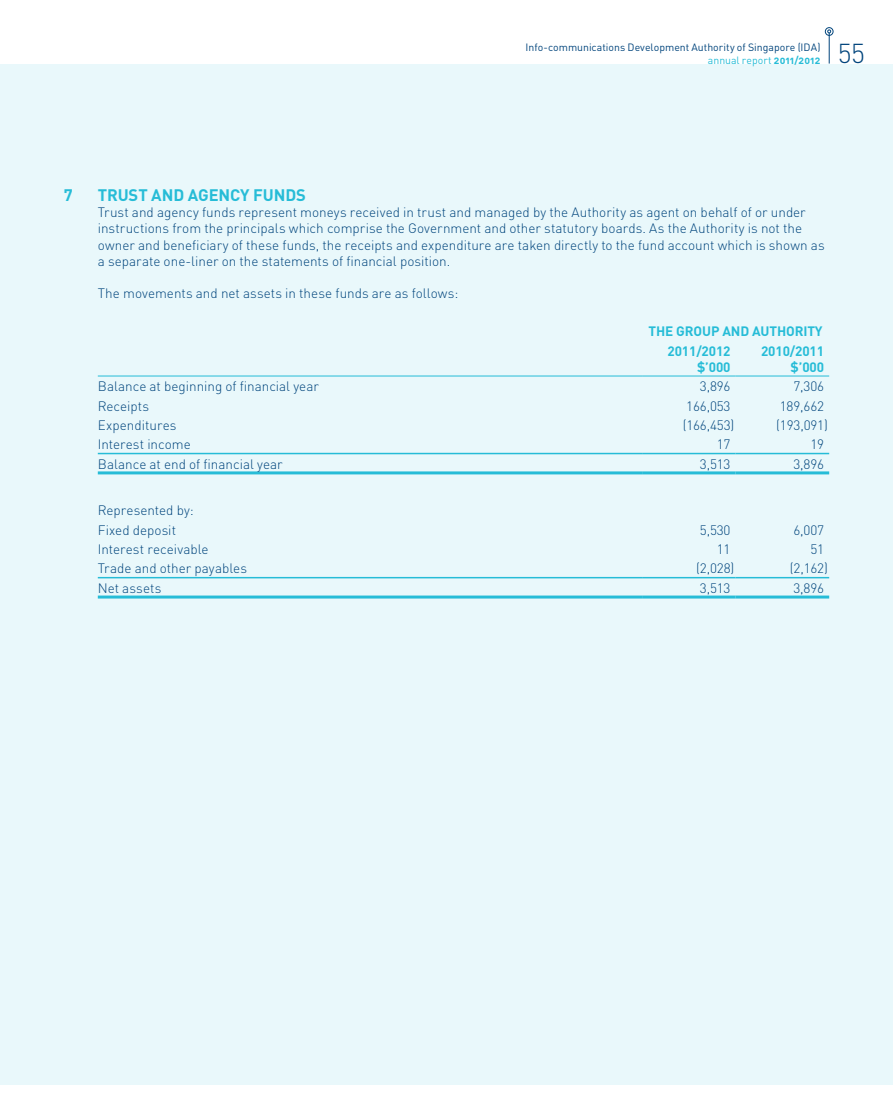
<style>
.page{position:relative;width:893px;height:1106px;background:#fff}
.page>*{position:absolute;margin:0;border:0;box-sizing:border-box;transform-origin:0 0}
.t1{font:300 27px "DIN";color:#00447c}
.t2{font:700 16.5px "DIN";color:#26bcd7}
.t3{font:300 13.5px/16.2px "DIN";color:#00447c}
.t4{font:700 13.5px/19.6px "DIN";letter-spacing:-.01em;color:#26bcd7}
.t5{font:10.5px/12.6px "DIN";color:#00447c;text-align:right}
.s1{color:#26bcd7}
.s2{font-family:"DIN Bold Alternate";color:#26bcd7}
</style>
<div class="page">
<div style="left:0;top:64px;width:893px;height:1020px;background:#e9f8fb"></div>
<hr style="left:98px;top:471px;width:544px;height:3px;background:#26bcd7">
<hr style="left:642px;top:471px;width:94px;height:3px;background:#26bcd7">
<hr style="left:736px;top:471px;width:93px;height:3px;background:#26bcd7">
<hr style="left:98px;top:453px;width:544px;height:1px;background:#26bcd7">
<hr style="left:642px;top:453px;width:94px;height:1px;background:#26bcd7">
<hr style="left:736px;top:453px;width:93px;height:1px;background:#26bcd7">
<hr style="left:98px;top:577px;width:544px;height:1px;background:#26bcd7">
<hr style="left:642px;top:577px;width:94px;height:1px;background:#26bcd7">
<hr style="left:736px;top:577px;width:93px;height:1px;background:#26bcd7">
<hr style="left:98px;top:595px;width:544px;height:3px;background:#26bcd7">
<hr style="left:642px;top:595px;width:94px;height:3px;background:#26bcd7">
<hr style="left:736px;top:595px;width:93px;height:3px;background:#26bcd7">
<hr style="left:98px;top:375px;width:544px;height:1px;background:#26bcd7">
<hr style="left:642px;top:375px;width:94px;height:1px;background:#26bcd7">
<hr style="left:736px;top:375px;width:93px;height:1px;background:#26bcd7">
<hr style="left:829px;top:33px;width:1px;height:31px;background:#00447c">
<div style="left:825px;top:27px;width:8px;height:9px;border:1px solid #00447c;border-radius:50%"></div>
<p class="t5" style="left:526px;top:41px;width:296px">Info-communications Development Authority of Singapore (IDA) <span class="s1">annual report</span> <span class="s2">2011/2012</span></p>
<h1 class="t1" style="left:838px;top:37px;width:29px">55</h1>
<p class="t2" style="left:64px;top:184px;width:24px">7 TRU</p>
<p class="t2" style="left:129px;top:184px;width:35px">ST AND</p>
<p class="t2" style="left:188px;top:184px;width:12px">AGENCY</p>
<p class="t2" style="left:253px;top:184px;width:22px">FUND</p>
<p class="t2" style="left:296px;top:184px;width:11px">S</p>
<p class="t3" style="left:98px;top:204px;width:728px">Trust and agency funds represent moneys received in trust and managed by the Authority as agent on behalf of or under instructions from the principals which comprise the Government and other statutory boards. As the Authority is not the owner and beneficiary of these funds, the receipts and expenditure are taken directly to the fund account which is shown as a separate one-liner on the statements of financial position.</p>
<p class="t3" style="left:98px;top:285px;width:362px">The movements and net assets in these funds are as follows:</p>
<p class="t4" style="left:667px;top:320px;width:157px;text-indent:-19px">THE GROUP AND AUTHORITY<br>2011/2012</p>
<p class="t4" style="left:697px;top:356px;width:35px">$’000</p>
<p class="t4" style="left:761px;top:342px;width:65px;line-height:16.2px;text-align:right">2010/2011 $’000</p>
<p class="t3" style="left:98px;top:378px;width:223px">Balance at beginning of financial year</p>
<p class="t3" style="left:700px;top:378px;width:32px">3,896</p>
<p class="t3" style="left:793px;top:378px;width:32px">7,306</p>
<p class="t3" style="left:98px;top:397px;width:53px">Receipts</p>
<p class="t3" style="left:686px;top:397px;width:46px">166,053</p>
<p class="t3" style="left:780px;top:397px;width:46px">189,662</p>
<p class="t3" style="left:98px;top:417px;width:80px">Expenditures</p>
<p class="t3" style="left:683px;top:417px;width:53px">(166,453)</p>
<p class="t3" style="left:776px;top:417px;width:53px">(193,091)</p>
<p class="t3" style="left:98px;top:436px;width:95px">Interest income</p>
<p class="t3" style="left:717px;top:436px;width:15px">17</p>
<p class="t3" style="left:810px;top:436px;width:15px">19</p>
<p class="t3" style="left:98px;top:455px;width:186px">Balance at end of financial year</p>
<p class="t3" style="left:700px;top:455px;width:32px">3,513</p>
<p class="t3" style="left:793px;top:455px;width:32px">3,896</p>
<p class="t3" style="left:98px;top:500px;width:98px;line-height:19.4px">Represented by:<br>Fixed deposit</p>
<p class="t3" style="left:700px;top:521px;width:32px">5,530</p>
<p class="t3" style="left:793px;top:521px;width:32px">6,007</p>
<p class="t3" style="left:98px;top:541px;width:112px">Interest receivable</p>
<p class="t3" style="left:717px;top:541px;width:15px">11</p>
<p class="t3" style="left:810px;top:541px;width:15px">51</p>
<p class="t3" style="left:98px;top:560px;width:151px">Trade and other payables</p>
<p class="t3" style="left:696px;top:560px;width:40px">(2,028)</p>
<p class="t3" style="left:790px;top:560px;width:40px">(2,162)</p>
<p class="t3" style="left:98px;top:579px;width:65px">Net assets</p>
<p class="t3" style="left:700px;top:579px;width:32px">3,513</p>
<p class="t3" style="left:793px;top:579px;width:32px">3,896</p>
</div>
